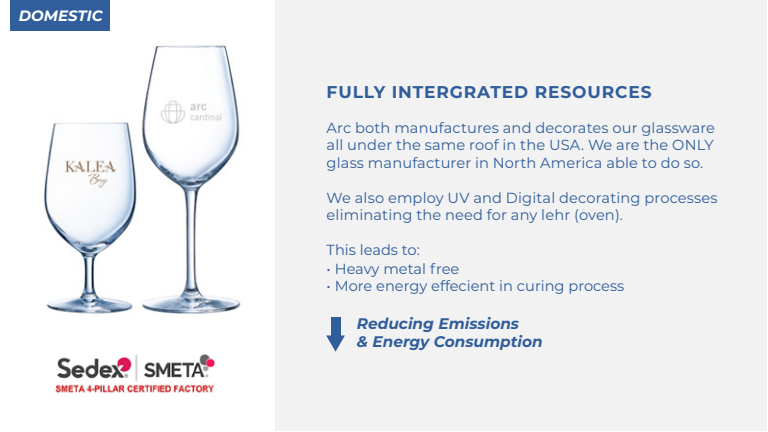
<style>
.page{position:relative;width:768px;height:432px;background:#fff}
.page>*{position:absolute;margin:0;border:0;box-sizing:border-box;transform-origin:0 0}
.t1{font:700 17.2px "Montserrat";letter-spacing:.05em;color:#305d9b}
.t2{font:italic 700 15.2px/18.4px "Montserrat";color:#305d9b}
.t3{font:14.8px/17.6px "Montserrat";letter-spacing:.01em;color:#305d9b;text-align:justify}
.t4{font:italic 700 14.8px "Montserrat";color:#fff}
</style>
<div class="page">
<div style="left:275px;top:0;width:492px;height:431px;background:#f2f2f2"></div>
<div style="left:10px;top:0;width:100px;height:30px;background:#305d9b"></div>
<img style="left:43px;top:122px;width:94px;height:192px">
<img style="left:142px;top:45px;width:99px;height:269px">
<div style="left:331px;top:318px;width:9px;height:19px;background:#305d9b"></div>
<svg style="left:326px;top:336px;width:19px;height:16px"></svg>
<img style="left:55px;top:354px;width:160px;height:39px">
<p class="t4" style="left:19px;top:6px;width:85px">DOMESTIC</p>
<p class="t1" style="left:327px;top:80px;width:326px">FULLY INTERGRATED RESOURCES</p>
<p class="t3" style="left:327px;top:118px;width:390px">Arc both manufactures and decorates our glassware all under the same roof in the USA. We are the ONLY glass manufacturer in North America able to do so.</p>
<p class="t3" style="left:327px;top:188px;width:393px">We also employ UV and Digital decorating processes eliminating the need for any lehr (oven).</p>
<p class="t3" style="left:327px;top:241px;width:95px">This leads to:</p>
<p class="t3" style="left:327px;top:259px;width:134px">• Heavy metal free</p>
<p class="t3" style="left:327px;top:277px;width:299px">• More energy effecient in curing process</p>
<p class="t2" style="left:357px;top:314px;width:187px">Reducing Emissions<br>&amp; Energy Consumption</p>
</div>
